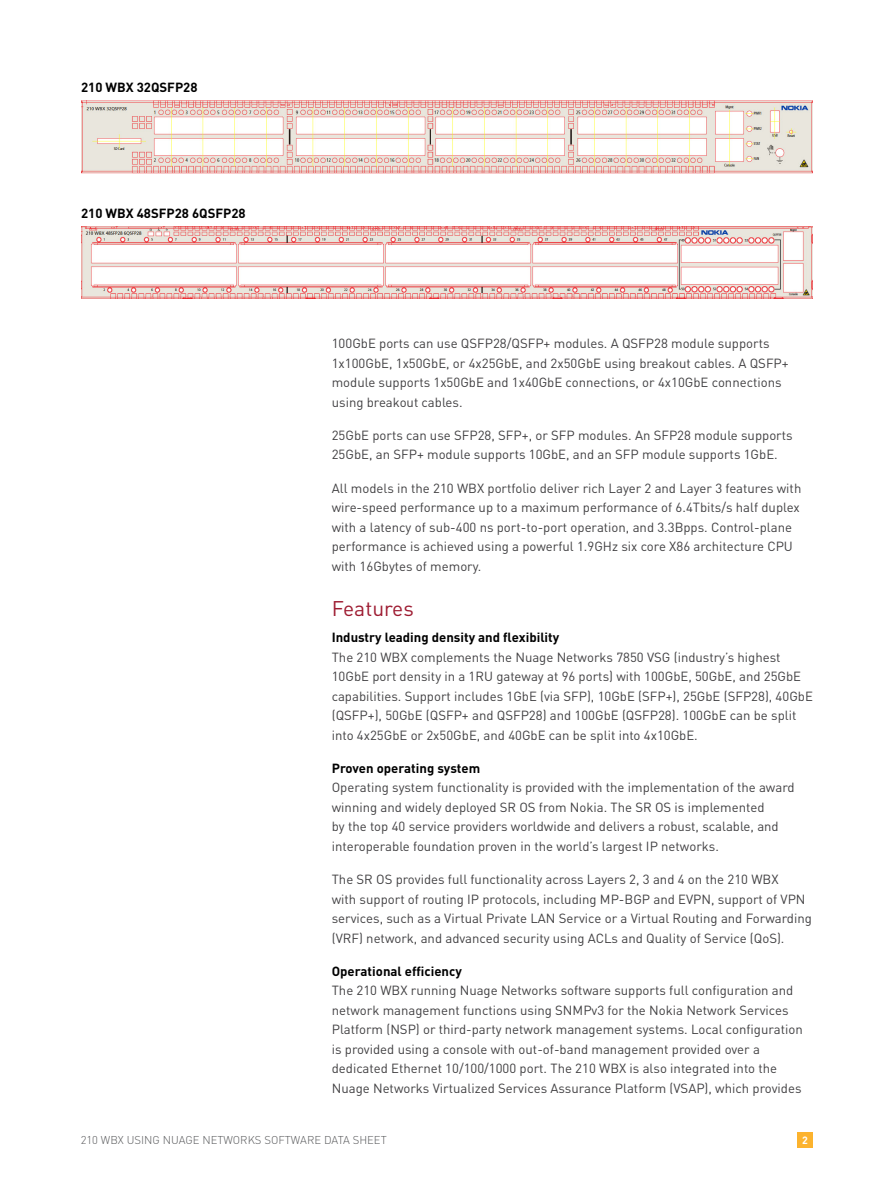
<style>
.page{position:relative;width:894px;height:1191px;background:#fff}
.page>*{position:absolute;margin:0;border:0;box-sizing:border-box;transform-origin:0 0}
.Head_1{font:21px "DIN";color:#9e1c32}
.Body{font:13.2px/19.5px "DIN";color:#414042}
.section_subheader{font:700 13.2px "DIN";color:#000}
.t1{font:300 11.25px "DIN";color:#58595b}
.t2{font:700 10.5px "DIN";color:#fff}
</style>
<div class="page">
<div style="left:796px;top:1131px;width:16px;height:16px;background:#fcb32e"></div>
<img style="left:81px;top:100px;width:731px;height:74px">
<img style="left:81px;top:226px;width:731px;height:72px">
<p class="section_subheader" style="left:81px;top:79px;width:118px">210 WBX 32QSFP28</p>
<p class="section_subheader" style="left:81px;top:204px;width:166px">210 WBX 48SFP28 6QSFP28</p>
<p class="Body" style="left:331px;top:333px;width:458px">100GbE ports can use QSFP28/QSFP+ modules. A QSFP28 module supports 1x100GbE, 1x50GbE, or 4x25GbE, and 2x50GbE using breakout cables. A QSFP+ module supports 1x50GbE and 1x40GbE connections, or 4x10GbE connections using breakout cables.</p>
<p class="Body" style="left:331px;top:425px;width:462px">25GbE ports can use SFP28, SFP+, or SFP modules. An SFP28 module supports<br>25GbE, an SFP+ module supports 10GbE, and an SFP module supports 1GbE.</p>
<p class="Body" style="left:331px;top:477px;width:471px">All models in the 210 WBX portfolio deliver rich Layer 2 and Layer 3 features with wire-speed performance up to a maximum performance of 6.4Tbits/s half duplex with a latency of sub-400 ns port-to-port operation, and 3.3Bpps. Control-plane performance is achieved using a powerful 1.9GHz six core X86 architecture CPU with 16Gbytes of memory.</p>
<p class="Head_1" style="left:331px;top:595px;width:83px">Features</p>
<p class="section_subheader" style="left:331px;top:628px;width:229px">Industry leading density and flexibility</p>
<p class="Body" style="left:331px;top:647px;width:482px">The 210 WBX complements the Nuage Networks 7850 VSG (industry’s highest 10GbE port density in a 1RU gateway at 96 ports) with 100GbE, 50GbE, and 25GbE capabilities. Support includes 1GbE (via SFP), 10GbE (SFP+), 25GbE (SFP28), 40GbE (QSFP+), 50GbE (QSFP+ and QSFP28) and 100GbE (QSFP28). 100GbE can be split into 4x25GbE or 2x50GbE, and 40GbE can be split into 4x10GbE.</p>
<p class="section_subheader" style="left:331px;top:759px;width:150px">Proven operating system</p>
<p class="Body" style="left:331px;top:777px;width:464px">Operating system functionality is provided with the implementation of the award winning and widely deployed SR OS from Nokia. The SR OS is implemented<br>by the top 40 service providers worldwide and delivers a robust, scalable, and interoperable foundation proven in the world’s largest IP networks.</p>
<p class="Body" style="left:331px;top:869px;width:481px">The SR OS provides full functionality across Layers 2, 3 and 4 on the 210 WBX<br>with support of routing IP protocols, including MP-BGP and EVPN, support of VPN services, such as a Virtual Private LAN Service or a Virtual Routing and Forwarding (VRF) network, and advanced security using ACLs and Quality of Service (QoS).</p>
<p class="section_subheader" style="left:331px;top:961px;width:132px">Operational efficiency</p>
<p class="Body" style="left:331px;top:980px;width:472px">The 210 WBX running Nuage Networks software supports full configuration and network management functions using SNMPv3 for the Nokia Network Services Platform (NSP) or third-party network management systems. Local configuration is provided using a console with out-of-band management provided over a dedicated Ethernet 10/100/1000 port. The 210 WBX is also integrated into the Nuage Networks Virtualized Services Assurance Platform (VSAP), which provides</p>
<p class="t1" style="left:81px;top:1132px;width:307px">210 WBX USING NUAGE NETWORKS SOFTWARE DATA SHEET</p>
<p class="t2" style="left:801px;top:1132px;width:7px">2</p>
</div>
